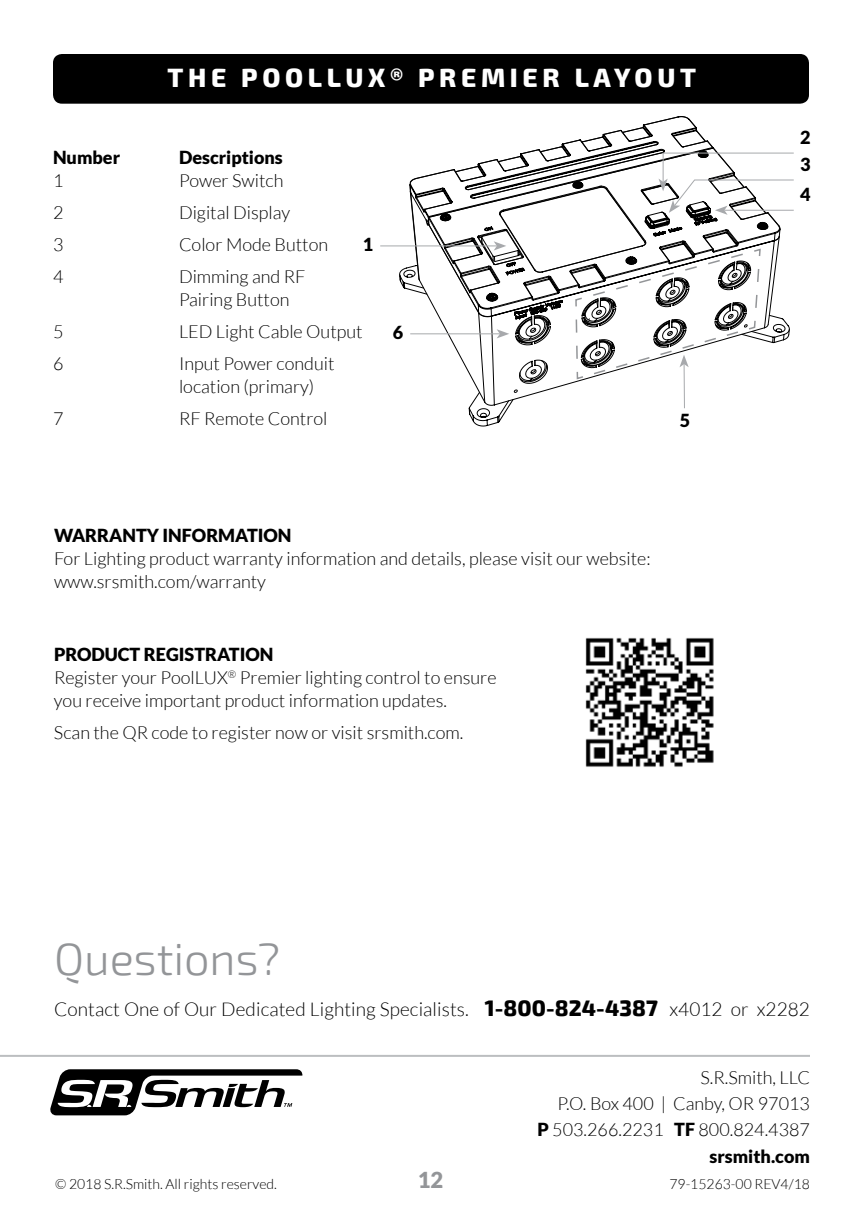
<style>
.page{position:relative;width:864px;height:1224px;background:#fff}
.page>*{position:absolute;margin:0;border:0;box-sizing:border-box;transform-origin:0 0}
.t1{font:300 45.2px "Exo 2";color:#939598}
.t2{font:800 26px "Exo 2";letter-spacing:.18em;color:#fff}
.t3{font:900 22px "Lato";color:#939598}
.t4{font:300 19px "Lato";letter-spacing:.005em;color:#000}
.t5{font:300 18px/23px "Lato";color:#000}
.t6{font:900 18px "Lato";color:#000}
.t7{font:300 14px "Lato";color:#000}
.s1{font-weight:900}
.s2{font-family:"Exo 2";font-weight:800;font-size:22px}
</style>
<div class="page">
<svg style="left:409px;top:116px;width:304px;height:174px"></svg>
<div style="left:53px;top:54px;width:756px;height:50px;background:#000;border-radius:9px"></div>
<hr style="left:0;top:1055px;width:810px;height:2px;background:#bcbec0">
<svg style="left:50px;top:1069px;width:253px;height:46px"></svg>
<img style="left:585px;top:637px;width:129px;height:130px">
<hr style="left:684px;top:364px;width:1px;height:44px;background:#a7a9ac">
<hr style="left:380px;top:245px;width:117px;height:1px;background:#a7a9ac">
<svg style="left:410px;top:147px;width:384px;height:256px"></svg>
<h2 class="t2" style="left:168px;top:62px;width:530px">THE POOLLUX® PREMIER LAYOUT</h2>
<p class="t6" style="left:53px;top:147px;width:69px">Number</p>
<p class="t6" style="left:179px;top:147px;width:105px">Descriptions</p>
<p class="t5" style="left:53px;top:169px;width:12px">1</p>
<p class="t5" style="left:179px;top:169px;width:106px">Power Switch</p>
<p class="t5" style="left:53px;top:201px;width:12px">2</p>
<p class="t5" style="left:179px;top:201px;width:113px">Digital Display</p>
<p class="t5" style="left:53px;top:233px;width:12px">3</p>
<p class="t5" style="left:179px;top:233px;width:151px">Color Mode Button</p>
<p class="t5" style="left:53px;top:265px;width:12px">4</p>
<p class="t5" style="left:179px;top:265px;width:128px">Dimming and RF<br>Pairing Button</p>
<p class="t5" style="left:53px;top:320px;width:12px">5</p>
<p class="t5" style="left:179px;top:320px;width:185px">LED Light Cable Output</p>
<p class="t5" style="left:53px;top:352px;width:12px">6</p>
<p class="t5" style="left:179px;top:352px;width:157px">Input Power conduit location (primary)</p>
<p class="t5" style="left:53px;top:407px;width:12px">7</p>
<p class="t5" style="left:179px;top:407px;width:150px">RF Remote Control</p>
<p class="t6" style="left:363px;top:234px;width:12px">1</p>
<p class="t6" style="left:393px;top:322px;width:12px">6</p>
<p class="t6" style="left:680px;top:410px;width:12px">5</p>
<p class="t6" style="left:54px;top:525px;width:239px">WARRANTY INFORMATION</p>
<p class="t5" style="left:54px;top:547px;width:598px">For Lighting product warranty information and details, please visit our website: www.srsmith.com/warranty</p>
<p class="t5" style="left:54px;top:643px;width:444px"><span class="s1">PRODUCT REGISTRATION<br></span>Register your PoolLUX<sup>®</sup> Premier lighting control to ensure you receive important product information updates.</p>
<p class="t5" style="left:54px;top:721px;width:411px">Scan the QR code to register now or visit srsmith.com.</p>
<p class="t6" style="left:800px;top:127px;width:12px">2</p>
<p class="t6" style="left:800px;top:154px;width:12px">3</p>
<p class="t6" style="left:800px;top:184px;width:12px">4</p>
<h1 class="t1" style="left:54px;top:933px;width:228px">Questions?</h1>
<p class="t4" style="left:54px;top:999px;width:757px">Contact One of Our Dedicated Lighting Specialists. <span class="s2">1-800-824-4387</span> x4012 or x2282</p>
<p class="t7" style="left:55px;top:1177px;width:223px">© 2018 S.R.Smith. All rights reserved.</p>
<p class="t3" style="left:418px;top:1167px;width:27px">12</p>
<p class="t5" style="left:537px;top:1064px;width:274px;line-height:26.4px;text-align:right">S.R.Smith, LLC<br>P.O. Box 400 | Canby, OR 97013<br><span class="s1">P</span> 503.266.2231 <span class="s1">TF</span> 800.824.4387 <span class="s1">srsmith.com</span></p>
<p class="t7" style="left:669px;top:1177px;width:142px">79-15263-00 REV4/18</p>
</div>
